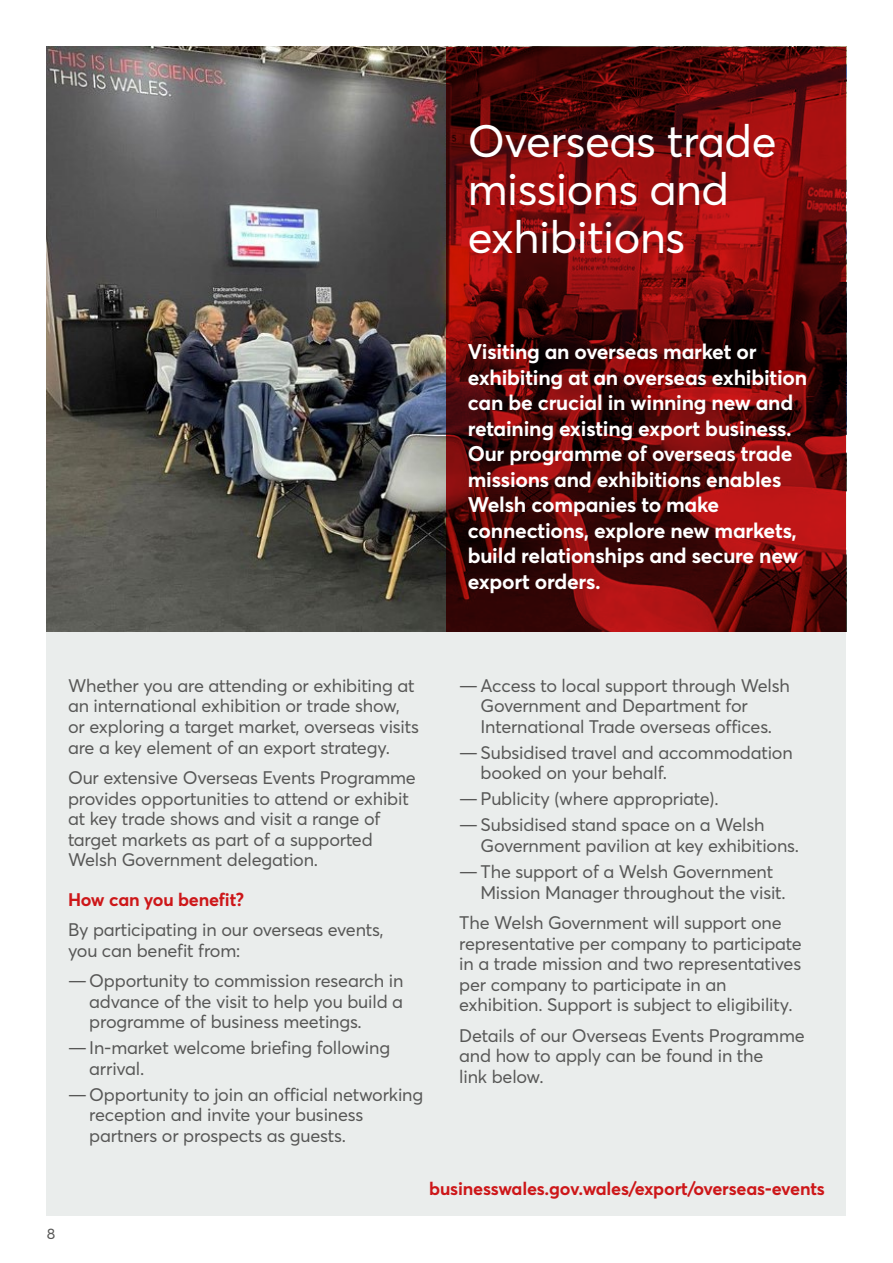
<style>
.page{position:relative;width:893px;height:1263px;background:#fff}
.page>*{position:absolute;margin:0;border:0;box-sizing:border-box;transform-origin:0 0}
._01_Body_Copy{font:45px/48px "Averta";letter-spacing:-.01em;color:#fff}
._03_Sub_Head{font:700 21px/25.5px "Averta";letter-spacing:-.01em;color:#fff}
._01_Body_Copy-2{font:18px/20.7px "Averta";letter-spacing:-.01em;color:#575756}
._05_Bullets{font:18px/20.7px "Averta";letter-spacing:-.01em;color:#575756}
._06_Small_Red_Text{font:700 18px "Averta";letter-spacing:-.01em;color:#cd1719}
._07_Bullets_Space{font:18px/20.7px "Averta";letter-spacing:-.01em;color:#575756}
.t1{font:15px "Averta";color:#575756}
</style>
<div class="page">
<div style="left:47px;top:47px;width:799px;height:1169px;background:#eaedec"></div>
<img style="left:47px;top:47px;width:399px;height:584px">
<svg style="left:446px;top:47px;width:400px;height:584px;background:#660a0a"></svg>
<p class="_01_Body_Copy" style="left:468px;top:115px;width:310px">Overseas trade missions and exhibitions</p>
<p class="_03_Sub_Head" style="left:468px;top:338px;width:341px">Visiting an overseas market or exhibiting at an overseas exhibition can be crucial in winning new and retaining existing export business.<br>Our programme of overseas trade missions and exhibitions enables<br>Welsh companies to make connections, explore new markets, build relationships and secure new export orders.</p>
<p class="_01_Body_Copy-2" style="left:68px;top:674px;width:352px">Whether you are attending or exhibiting at an international exhibition or trade show, or exploring a target market, overseas visits are a key element of an export strategy.</p>
<p class="_01_Body_Copy-2" style="left:68px;top:766px;width:349px">Our extensive Overseas Events Programme provides opportunities to attend or exhibit at key trade shows and visit a range of target markets as part of a supported Welsh Government delegation.</p>
<p class="_06_Small_Red_Text" style="left:68px;top:887px;width:178px">How can you benefit?</p>
<p class="_01_Body_Copy-2" style="left:68px;top:919px;width:317px">By participating in our overseas events, you can benefit from:</p>
<p class="_05_Bullets" style="left:89px;top:970px;width:316px;text-align:justify;text-indent:-21px">—Opportunity to commission research in advance of the visit to help you build a programme of business meetings.</p>
<p class="_05_Bullets" style="left:89px;top:1037px;width:302px;text-indent:-21px">—In-market welcome briefing following arrival.</p>
<p class="_05_Bullets" style="left:89px;top:1083px;width:335px;text-indent:-21px">—Opportunity to join an official networking reception and invite your business partners or prospects as guests.</p>
<p class="_05_Bullets" style="left:480px;top:674px;width:311px;text-indent:-21px">—Access to local support through Welsh<br>Government and Department for<br>International Trade overseas offices.</p>
<p class="_05_Bullets" style="left:480px;top:741px;width:314px;text-indent:-21px">—Subsidised travel and accommodation booked on your behalf.</p>
<p class="_05_Bullets" style="left:459px;top:788px;width:261px">—Publicity (where appropriate).</p>
<p class="_05_Bullets" style="left:459px;top:814px;width:307px">—Subsidised stand space on a Welsh</p>
<p class="_05_Bullets" style="left:480px;top:834px;width:320px">Government pavilion at key exhibitions.</p>
<p class="_07_Bullets_Space" style="left:480px;top:860px;width:307px;text-indent:-21px">—The support of a Welsh Government<br>Mission Manager throughout the visit.</p>
<p class="_01_Body_Copy-2" style="left:459px;top:911px;width:344px">The Welsh Government will support one representative per company to participate in a trade mission and two representatives per company to participate in an exhibition. Support is subject to eligibility.</p>
<p class="_01_Body_Copy-2" style="left:459px;top:1024px;width:347px">Details of our Overseas Events Programme and how to apply can be found in the<br>link below.</p>
<p class="t1" style="left:47px;top:1224px;width:10px">8</p>
<p class="_06_Small_Red_Text" style="left:429px;top:1176px;width:397px">businesswales.gov.wales/export/overseas-events</p>
</div>
